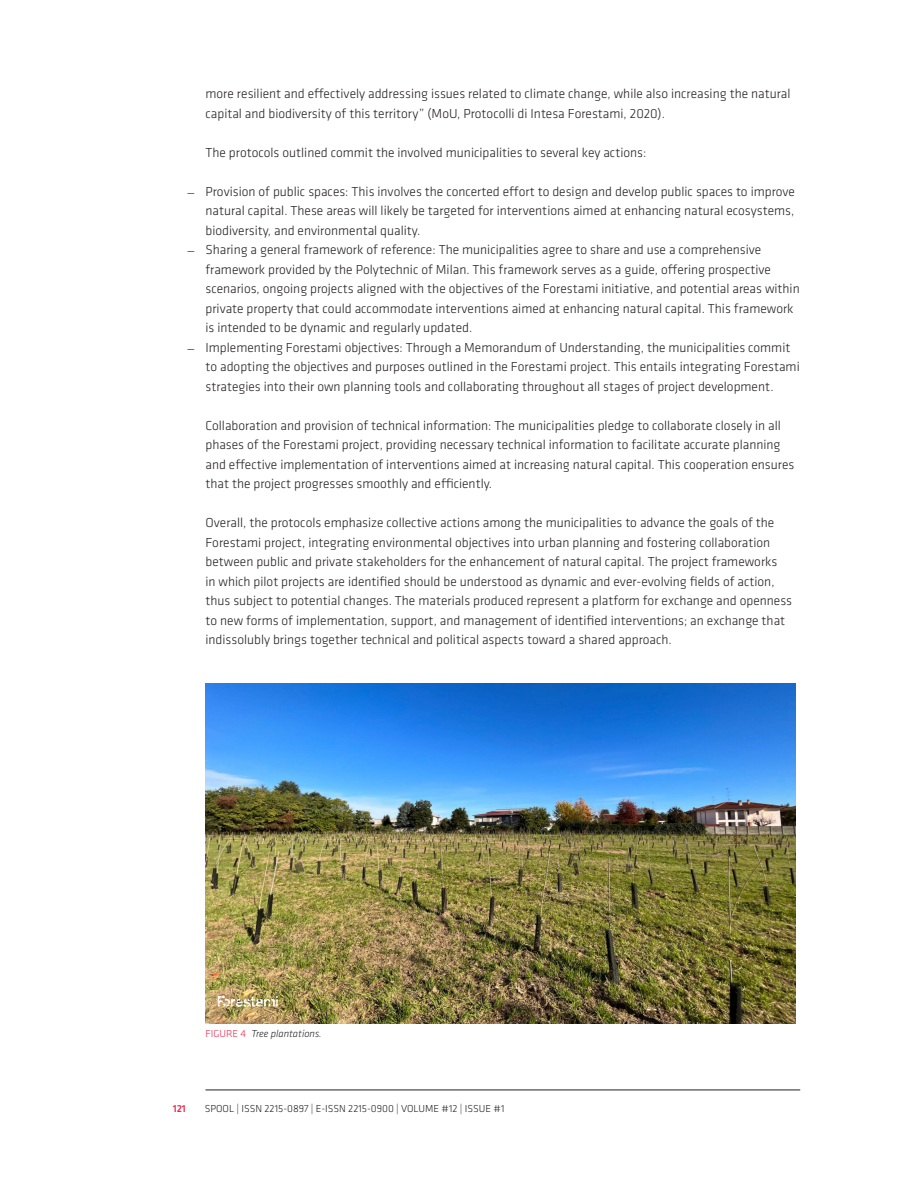
<style>
.page{position:relative;width:918px;height:1188px;background:#fff}
.page>*{position:absolute;margin:0;border:0;box-sizing:border-box;transform-origin:0 0}
.BODY_Normal_-_No_Blank_Line_After{font:300 13.5px/19.5px "Klavika Basic";color:#231f20}
.BODY_Normal_-_Blank_Line_Before{font:300 13.5px/19.5px "Klavika Basic";color:#231f20}
.BODY_Normal{font:300 13.5px/19.5px "Klavika Basic";color:#231f20}
.t1{font:300 10.5px "Klavika Basic";color:#231f20}
.t2{font:italic 300 10.5px "Klavika Basic";color:#231f20}
.t3{font:300 10.5px "Klavika Basic";color:#ed2b4e}
.t4{font:500 10.5px "Klavika Basic";color:#ed2b4e}
.s1{font-size:19.5px;color:#ed2b4e}
.s2{font-style:normal;color:#ed2b4e}
</style>
<div class="page">
<hr style="left:206px;top:1090px;width:594px;height:1px;background:#231f20">
<img style="left:206px;top:683px;width:590px;height:340px">
<p class="BODY_Normal" style="left:206px;top:84px;width:587px">more resilient and effectively addressing issues related to climate change, while also increasing the natural capital and biodiversity of this territory” (MoU, Protocolli di Intesa Forestami, 2020).</p>
<p class="BODY_Normal" style="left:206px;top:142px;width:442px">The protocols outlined commit the involved municipalities to several key actions:</p>
<p class="BODY_Normal_-_No_Blank_Line_After" style="left:206px;top:181px;width:591px;text-align:justify;text-indent:-20px"><span class="s1">–</span> Provision of public spaces: This involves the concerted effort to design and develop public spaces to improve natural capital. These areas will likely be targeted for interventions aimed at enhancing natural ecosystems, biodiversity, and environmental quality.</p>
<p class="BODY_Normal_-_No_Blank_Line_After" style="left:206px;top:240px;width:596px;text-indent:-20px"><span class="s1">–</span> Sharing a general framework of reference: The municipalities agree to share and use a comprehensive framework provided by the Polytechnic of Milan. This framework serves as a guide, offering prospective scenarios, ongoing projects aligned with the objectives of the Forestami initiative, and potential areas within private property that could accommodate interventions aimed at enhancing natural capital. This framework is intended to be dynamic and regularly updated.</p>
<p class="BODY_Normal_-_No_Blank_Line_After" style="left:206px;top:337px;width:596px;text-indent:-20px"><span class="s1">–</span> Implementing Forestami objectives: Through a Memorandum of Understanding, the municipalities commit to adopting the objectives and purposes outlined in the Forestami project. This entails integrating Forestami strategies into their own planning tools and collaborating throughout all stages of project development.</p>
<p class="BODY_Normal_-_Blank_Line_Before" style="left:206px;top:415px;width:590px">Collaboration and provision of technical information: The municipalities pledge to collaborate closely in all phases of the Forestami project, providing necessary technical information to facilitate accurate planning and effective implementation of interventions aimed at increasing natural capital. This cooperation ensures that the project progresses smoothly and efficiently.</p>
<p class="BODY_Normal_-_No_Blank_Line_After" style="left:206px;top:513px;width:588px">Overall, the protocols emphasize collective actions among the municipalities to advance the goals of the Forestami project, integrating environmental objectives into urban planning and fostering collaboration between public and private stakeholders for the enhancement of natural capital. The project frameworks<br>in which pilot projects are identified should be understood as dynamic and ever-evolving fields of action, thus subject to potential changes. The materials produced represent a platform for exchange and openness to new forms of implementation, support, and management of identified interventions; an exchange that indissolubly brings together technical and political aspects toward a shared approach.</p>
<p class="t3" style="left:206px;top:1027px;width:21px">Figure</p>
<p class="t2" style="left:241px;top:1027px;width:83px"><span class="s2">4</span> Tree plantations.</p>
<p class="t4" style="left:173px;top:1102px;width:15px">121</p>
<p class="t1" style="left:205px;top:1102px;width:301px">SPOOL | ISSN 2215-0897 | E-ISSN 2215-0900 | VOLUME #12 | ISSUE #1</p>
</div>
